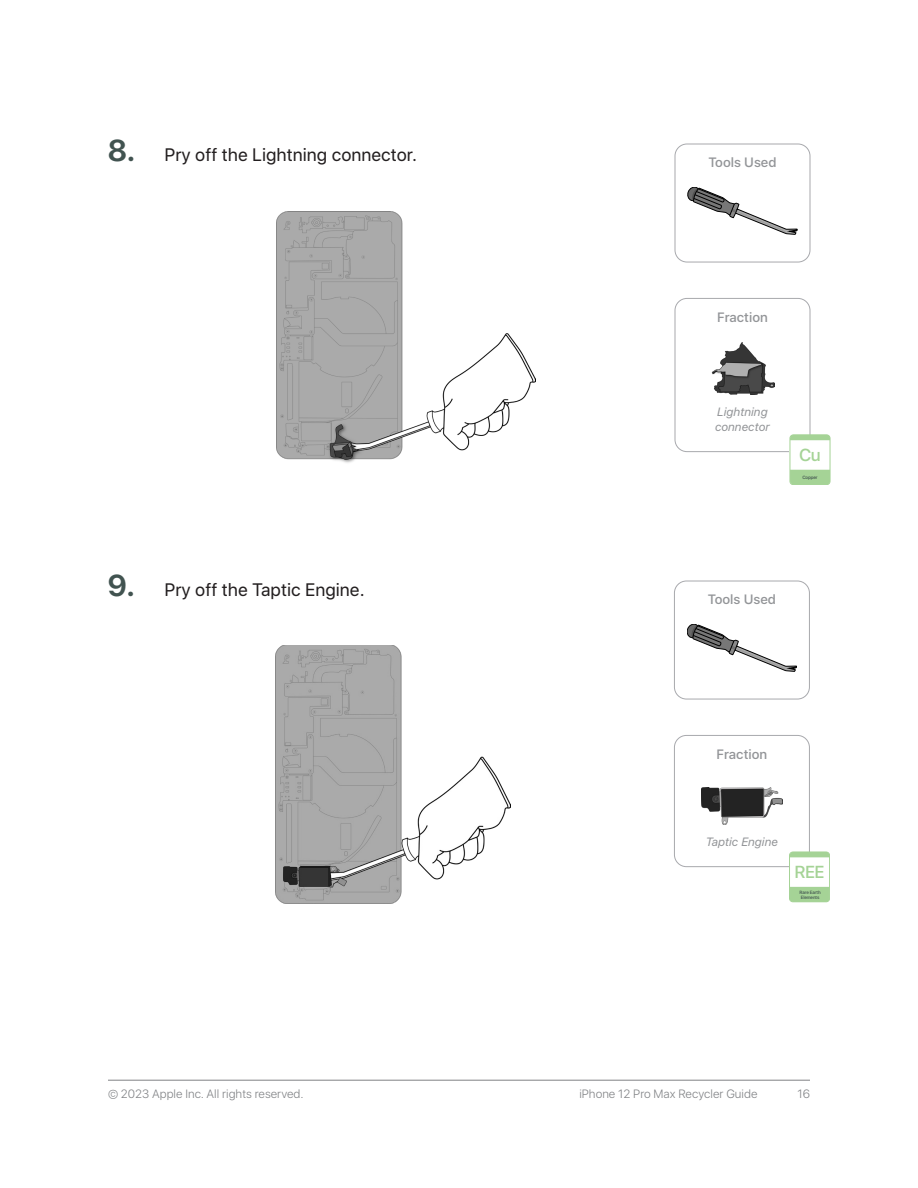
<style>
.page{position:relative;width:918px;height:1188px;background:#fff}
.page>*{position:absolute;margin:0;border:0;box-sizing:border-box;transform-origin:0 0}
.t1{font:18px "SF Hello";color:#231f20}
.t2{font:500 17.25px "SF Hello";color:#a5d396}
.Fraction__Heading{font:500 13.5px "SF Hello";color:#939598}
.t3{font:300 12px "SF Hello";color:#808285}
.Fraction__Descriptio{font:italic 12px/15px "SF Hello";color:#939598}
.t4{font:500 4.65px/5.7px "SF Hello";letter-spacing:-.02em;color:#41524f}
.s1{font-weight:600;font-size:30px;color:#415350}
</style>
<div class="page">
<hr style="left:108px;top:1080px;width:702px;height:1px;background:#808285">
<img style="left:277px;top:211px;width:259px;height:252px">
<img style="left:275px;top:645px;width:235px;height:258px">
<div style="left:675px;top:144px;width:135px;height:118px;border:1px solid #a8a9ad;border-radius:12px"></div>
<div style="left:675px;top:298px;width:135px;height:154px;border:1px solid #a8a9ad;border-radius:12px"></div>
<svg style="left:688px;top:187px;width:109px;height:48px"></svg>
<img style="left:711px;top:342px;width:64px;height:53px">
<div style="left:790px;top:440px;width:40px;height:32px;background:#fff"></div>
<svg style="left:790px;top:469px;width:40px;height:16px"></svg>
<svg style="left:790px;top:435px;width:40px;height:6px"></svg>
<div style="left:790px;top:435px;width:40px;height:50px;border:1px solid #a5d396;border-radius:3px"></div>
<div style="left:674px;top:581px;width:136px;height:118px;border:1px solid #a8a9ad;border-radius:12px"></div>
<div style="left:674px;top:735px;width:136px;height:132px;border:1px solid #a8a9ad;border-radius:12px"></div>
<svg style="left:687px;top:624px;width:110px;height:48px"></svg>
<img style="left:701px;top:788px;width:81px;height:36px">
<div style="left:790px;top:857px;width:40px;height:32px;background:#fff"></div>
<svg style="left:789px;top:886px;width:41px;height:16px"></svg>
<svg style="left:789px;top:852px;width:41px;height:6px"></svg>
<div style="left:789px;top:852px;width:41px;height:50px;border:1px solid #a5d396;border-radius:3px"></div>
<p class="t1" style="left:107px;top:144px;width:311px"><span class="s1">8.</span> Pry off the Lightning connector.</p>
<p class="t1" style="left:107px;top:579px;width:259px"><span class="s1">9.</span> Pry off the Taptic Engine.</p>
<p class="Fraction__Heading" style="left:708px;top:155px;width:70px">Tools Used</p>
<p class="Fraction__Heading" style="left:717px;top:309px;width:52px">Fraction</p>
<p class="Fraction__Descriptio" style="left:715px;top:403px;width:56px">Lightning connector</p>
<p class="t2" style="left:799px;top:445px;width:23px">Cu</p>
<p class="t4" style="left:802px;top:474px;width:17px">Copper</p>
<p class="Fraction__Heading" style="left:708px;top:592px;width:70px">Tools Used</p>
<p class="Fraction__Heading" style="left:717px;top:746px;width:52px">Fraction</p>
<p class="Fraction__Descriptio" style="left:706px;top:833px;width:74px">Taptic Engine</p>
<p class="t2" style="left:795px;top:862px;width:31px">REE</p>
<p class="t4" style="left:800px;top:889px;width:23px">Rare Earth<br>Elements</p>
<p class="t3" style="left:108px;top:1087px;width:197px">© 2023 Apple Inc. All rights reserved.</p>
<p class="t3" style="left:579px;top:1087px;width:180px">iPhone 12 Pro Max Recycler Guide</p>
<p class="t3" style="left:798px;top:1087px;width:14px">16</p>
</div>
